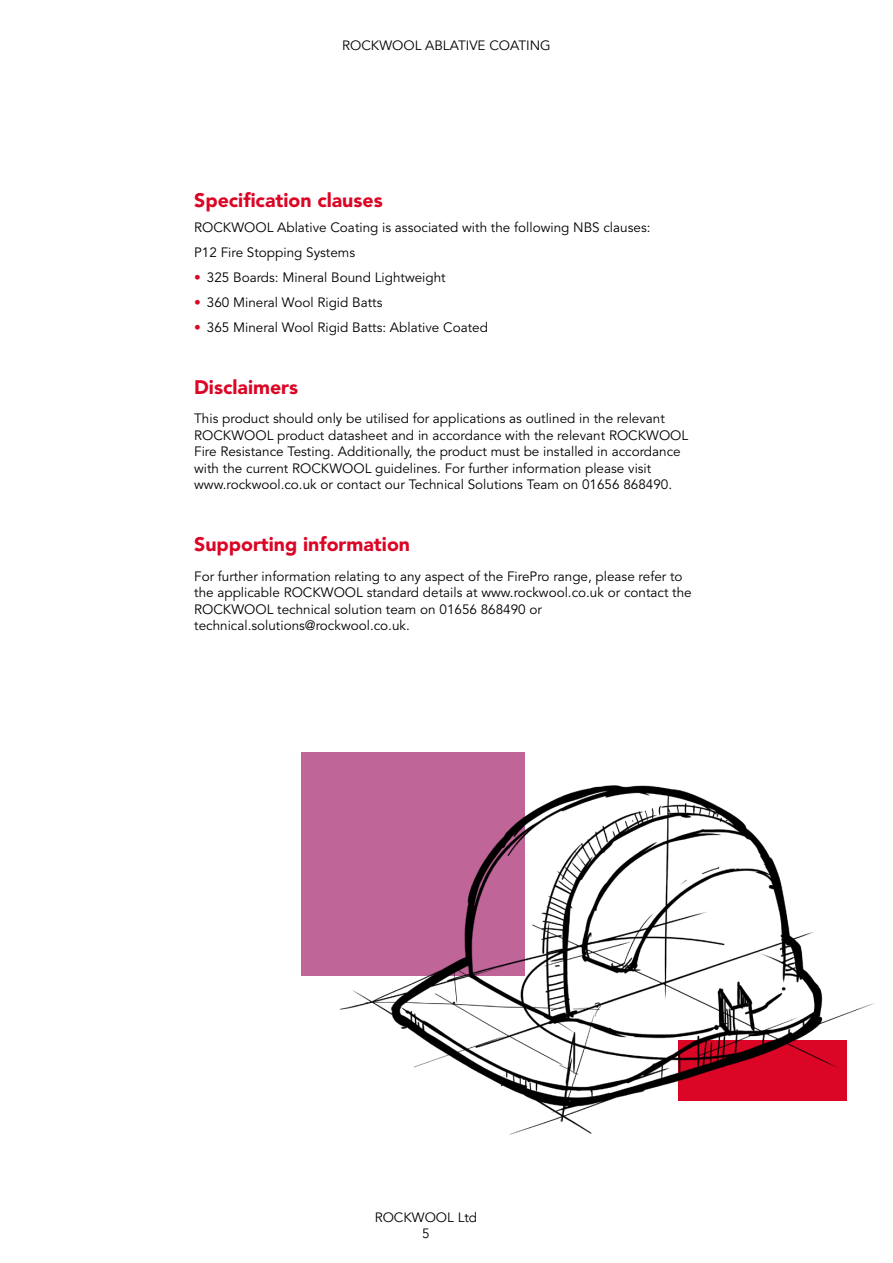
<style>
.page{position:relative;width:893px;height:1263px;background:#fff}
.page>*{position:absolute;margin:0;border:0;box-sizing:border-box;transform-origin:0 0}
.t1{font:900 19.5px "Avenir LT Std";color:#db0626}
.t2{font:13.5px/16.5px "Avenir LT Std";color:#000}
.t3{font:13.5px/16.2px "Avenir";color:#000;text-align:center}
.s1{font-weight:900;color:#db0626}
</style>
<div class="page">
<img style="left:301px;top:752px;width:573px;height:383px">
<p class="t3" style="left:342px;top:37px;width:210px">ROCKWOOL ABLATIVE COATING</p>
<h1 class="t1" style="left:194px;top:188px;width:190px">Specification clauses</h1>
<p class="t2" style="left:194px;top:215px;width:458px;line-height:25px">ROCKWOOL Ablative Coating is associated with the following NBS clauses:<br>P12 Fire Stopping Systems</p>
<p class="t2" style="left:194px;top:269px;width:253px"><span class="s1">•</span> 325 Boards: Mineral Bound Lightweight</p>
<p class="t2" style="left:194px;top:294px;width:190px"><span class="s1">•</span> 360 Mineral Wool Rigid Batts</p>
<p class="t2" style="left:194px;top:319px;width:295px"><span class="s1">•</span> 365 Mineral Wool Rigid Batts: Ablative Coated</p>
<h1 class="t1" style="left:194px;top:375px;width:106px">Disclaimers</h1>
<p class="t2" style="left:194px;top:411px;width:496px">This product should only be utilised for applications as outlined in the relevant ROCKWOOL product datasheet and in accordance with the relevant ROCKWOOL Fire Resistance Testing. Additionally, the product must be installed in accordance with the current ROCKWOOL guidelines. For further information please visit www.rockwool.co.uk or contact our Technical Solutions Team on 01656 868490.</p>
<h1 class="t1" style="left:194px;top:533px;width:217px">Supporting information</h1>
<p class="t2" style="left:194px;top:568px;width:499px">For further information relating to any aspect of the FirePro range, please refer to the applicable ROCKWOOL standard details at www.rockwool.co.uk or contact the ROCKWOOL technical solution team on 01656 868490 or technical.solutions@rockwool.co.uk.</p>
<p class="t3" style="left:375px;top:1209px;width:104px">ROCKWOOL Ltd<br>5</p>
</div>
